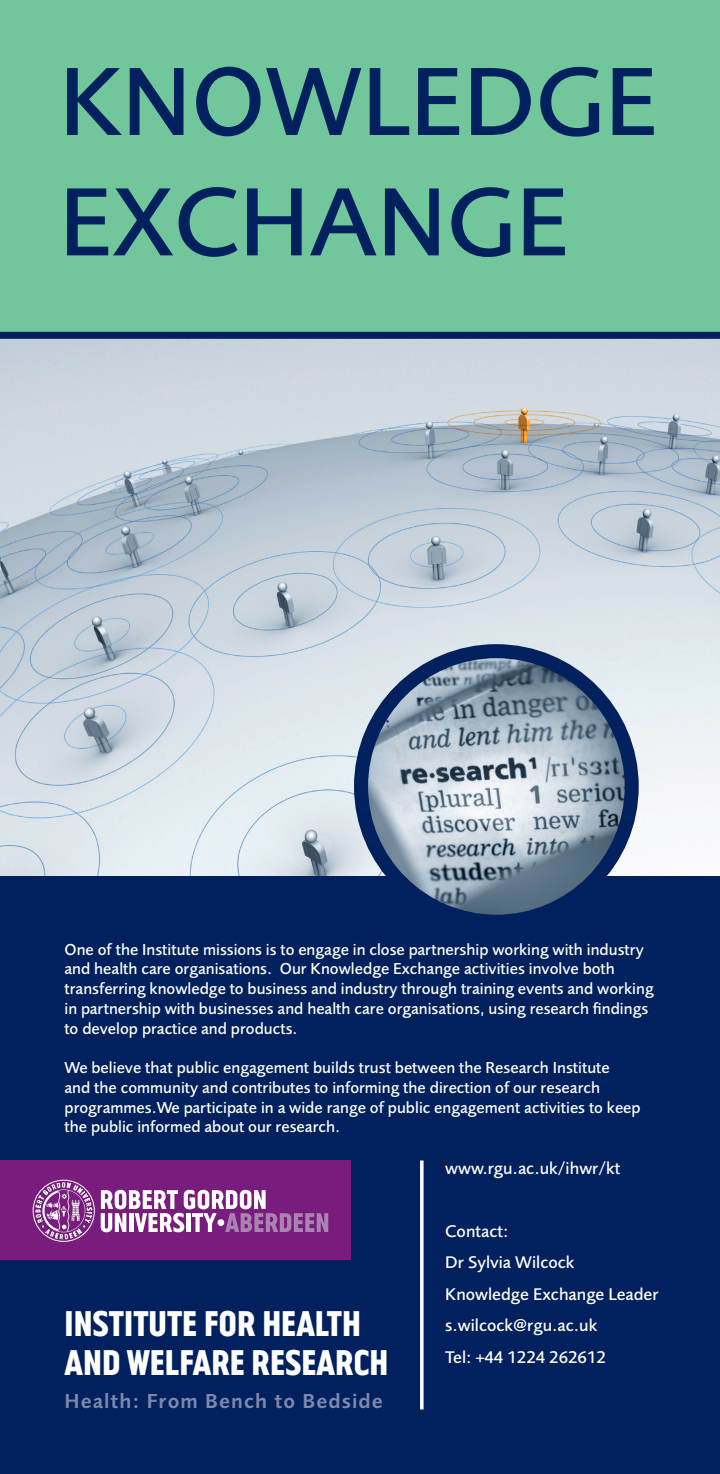
<style>
.page{position:relative;width:720px;height:1474px;background:#fff}
.page>*{position:absolute;margin:0;border:0;box-sizing:border-box;transform-origin:0 0}
.t1{font:500 100.27px/120.4px "Foundry Sans";color:#00215d}
.t2{font:33.07px/39.7px "Gordon";color:#fff}
.t3{font:600 21px "Foundry Sans";letter-spacing:.05em;color:#7e87ae}
.t4{font:500 17.5px "Foundry Sans";color:#fff}
.t5{font:500 16.45px/19.8px "Foundry Sans";color:#fff}
</style>
<div class="page">
<img style="left:0;top:339px;width:719px;height:537px">
<div style="left:0;top:876px;width:719px;height:597px;background:#00215d"></div>
<div style="left:0;top:1160px;width:350px;height:99px;background:#781d7d"></div>
<svg style="left:101px;top:1189px;width:227px;height:43px"></svg>
<div style="left:33px;top:1179px;width:62px;height:62px;border:1px solid #fff;border-radius:50%"></div>
<svg style="left:35px;top:1182px;width:57px;height:57px"></svg>
<div style="left:0;top:0;width:719px;height:335px;background:#71c69c"></div>
<hr style="left:420px;top:1160px;width:3px;height:249px;background:#fff">
<img style="left:361px;top:651px;width:270px;height:270px;border-radius:135px">
<div style="left:354px;top:644px;width:284px;height:284px;border:14px solid #00215d;border-radius:50%"></div>
<div style="left:0;top:332px;width:719px;height:7px;background:#00215d"></div>
<p class="t1" style="left:59px;top:41px;width:600px">KNOWLEDGE<br>EXCHANGE</p>
<p class="t5" style="left:64px;top:939px;width:590px">One of the Institute missions is to engage in close partnership working with industry and health care organisations. Our Knowledge Exchange activities involve both transferring knowledge to business and industry through training events and working in partnership with businesses and health care organisations, using research findings to develop practice and products.</p>
<p class="t5" style="left:64px;top:1057px;width:577px">We believe that public engagement builds trust between the Research Institute<br>and the community and contributes to informing the direction of our research programmes.We participate in a wide range of public engagement activities to keep the public informed about our research.</p>
<p class="t4" style="left:445px;top:1157px;width:177px">www.rgu.ac.uk/ihwr/kt</p>
<p class="t2" style="left:64px;top:1303px;width:325px">INSTITUTE FOR HEALTH<br>AND WELFARE RESEARCH</p>
<p class="t3" style="left:64px;top:1389px;width:320px">Health: From Bench to Bedside</p>
<p class="t4" style="left:445px;top:1220px;width:65px">Contact:</p>
<p class="t4" style="left:445px;top:1252px;width:131px">Dr Sylvia Wilcock</p>
<p class="t4" style="left:445px;top:1283px;width:215px">Knowledge Exchange Leader</p>
<p class="t4" style="left:445px;top:1315px;width:154px">s.wilcock@rgu.ac.uk</p>
<p class="t4" style="left:445px;top:1346px;width:162px">Tel: +44 1224 262612</p>
</div>
